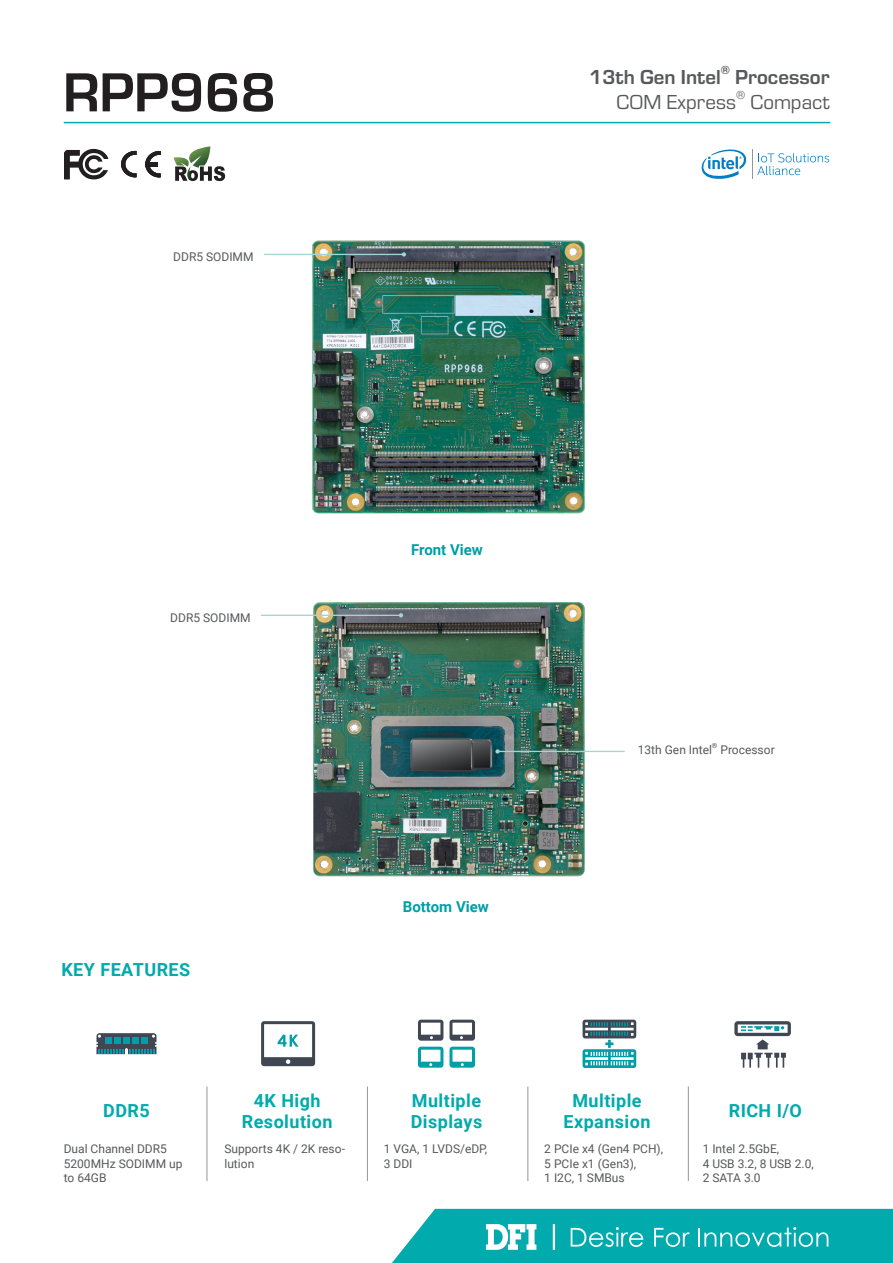
<style>
.page{position:relative;width:893px;height:1263px;background:#fff}
.page>*{position:absolute;margin:0;border:0;box-sizing:border-box;transform-origin:0 0}
.t1{font:700 57px "Eurostile";color:#231f20}
.t2{font:21px/25.2px "Eurostile";color:#57585a}
.t3{font:700 21px "Eurostile";color:#57585a}
.t4{font:700 18px/21.6px "Roboto";letter-spacing:.025em;color:#00aaad;text-align:center}
.t5{font:700 15px "Roboto";color:#009ea8}
.t6{font:700 12.3px "Eurostile";color:#57585a}
.t7{font:12.3px "Eurostile";color:#57585a}
.t8{font:12px/14.4px "Roboto";color:#57585a}
.t9{font:7.05px "Roboto";color:#57585a}
.s1{font-weight:700}
</style>
<div class="page">
<hr style="left:64px;top:122px;width:766px;height:1px;background:#00aaad">
<svg style="left:392px;top:1209px;width:501px;height:54px;background:#1eb4b6"></svg>
<hr style="left:207px;top:1086px;width:1px;height:95px;background:#939598">
<hr style="left:367px;top:1086px;width:1px;height:95px;background:#939598">
<hr style="left:528px;top:1086px;width:1px;height:95px;background:#939598">
<hr style="left:688px;top:1086px;width:1px;height:95px;background:#939598">
<svg style="left:449px;top:1020px;width:26px;height:21px"></svg>
<svg style="left:418px;top:1020px;width:25px;height:21px"></svg>
<svg style="left:418px;top:1047px;width:25px;height:21px"></svg>
<svg style="left:449px;top:1047px;width:26px;height:21px"></svg>
<svg style="left:261px;top:1021px;width:54px;height:45px"></svg>
<svg style="left:96px;top:1033px;width:60px;height:21px"></svg>
<svg style="left:583px;top:1020px;width:53px;height:48px"></svg>
<svg style="left:734px;top:1021px;width:57px;height:47px"></svg>
<img style="left:310px;top:240px;width:275px;height:274px">
<img style="left:311px;top:602px;width:275px;height:275px">
<hr style="left:497px;top:751px;width:128px;height:1px;background:#a0d7d2">
<svg style="left:495px;top:749px;width:5px;height:4px"></svg>
<hr style="left:264px;top:254px;width:140px;height:1px;background:#a0d7d2">
<svg style="left:402px;top:252px;width:4px;height:5px"></svg>
<hr style="left:261px;top:615px;width:140px;height:1px;background:#a0d7d2">
<svg style="left:399px;top:613px;width:4px;height:4px"></svg>
<svg style="left:64px;top:149px;width:44px;height:30px"></svg>
<svg style="left:121px;top:151px;width:16px;height:26px"></svg>
<svg style="left:145px;top:151px;width:16px;height:27px"></svg>
<svg style="left:174px;top:146px;width:52px;height:35px"></svg>
<svg style="left:701px;top:149px;width:46px;height:30px"></svg>
<hr style="left:752px;top:149px;width:1px;height:30px;background:#939598">
<svg style="left:757px;top:153px;width:72px;height:22px"></svg>
<p class="t1" style="left:63px;top:52px;width:215px">RPP968</p>
<p class="t8" style="left:173px;top:249px;width:82px">DDR5 SODIMM</p>
<p class="t3" style="left:589px;top:62px;width:133px">13th Gen Intel</p>
<p class="t6" style="left:721px;top:61px;width:11px">®</p>
<p class="t2" style="left:616px;top:64px;width:215px;text-indent:119px"><span class="s1">Processor<br></span>COM Express</p>
<p class="t7" style="left:736px;top:87px;width:11px">®</p>
<p class="t2" style="left:750px;top:89px;width:81px">Compact</p>
<p class="t8" style="left:170px;top:610px;width:82px">DDR5 SODIMM</p>
<p class="t5" style="left:411px;top:539px;width:73px">Front View</p>
<p class="t8" style="left:638px;top:742px;width:76px">13th Gen Intel</p>
<p class="t9" style="left:712px;top:740px;width:7px">®</p>
<p class="t8" style="left:720px;top:742px;width:56px">Processor</p>
<p class="t4" style="left:61px;top:958px;width:130px">KEY FEATURES</p>
<p class="t5" style="left:403px;top:896px;width:88px">Bottom View</p>
<p class="t4" style="left:103px;top:1099px;width:48px">DDR5</p>
<p class="t4" style="left:242px;top:1089px;width:92px">4K High<br>Resolution</p>
<p class="t4" style="left:412px;top:1089px;width:71px">Multiple</p>
<p class="t4" style="left:411px;top:1110px;width:73px">Displays</p>
<p class="t8" style="left:64px;top:1141px;width:120px">Dual Channel DDR5<br>5200MHz SODIMM up</p>
<p class="t8" style="left:64px;top:1170px;width:44px">to 64GB</p>
<p class="t8" style="left:224px;top:1141px;width:122px">Supports 4K / 2K reso&shy;lution</p>
<p class="t8" style="left:384px;top:1141px;width:105px">1 VGA, 1 LVDS/eDP,</p>
<p class="t8" style="left:384px;top:1155px;width:30px">3 DDI</p>
<p class="t4" style="left:563px;top:1089px;width:89px">Multiple<br>Expansion</p>
<p class="t4" style="left:729px;top:1099px;width:75px">RICH I/O</p>
<p class="t8" style="left:544px;top:1141px;width:120px">2 PCIe x4 (Gen4 PCH),</p>
<p class="t8" style="left:544px;top:1155px;width:93px">5 PCIe x1 (Gen3),</p>
<p class="t8" style="left:544px;top:1170px;width:82px">1 I2C, 1 SMBus</p>
<p class="t8" style="left:703px;top:1141px;width:78px">1 Intel 2.5GbE,</p>
<p class="t8" style="left:703px;top:1155px;width:113px">4 USB 3.2, 8 USB 2.0,</p>
<p class="t8" style="left:703px;top:1170px;width:60px">2 SATA 3.0</p>
</div>
